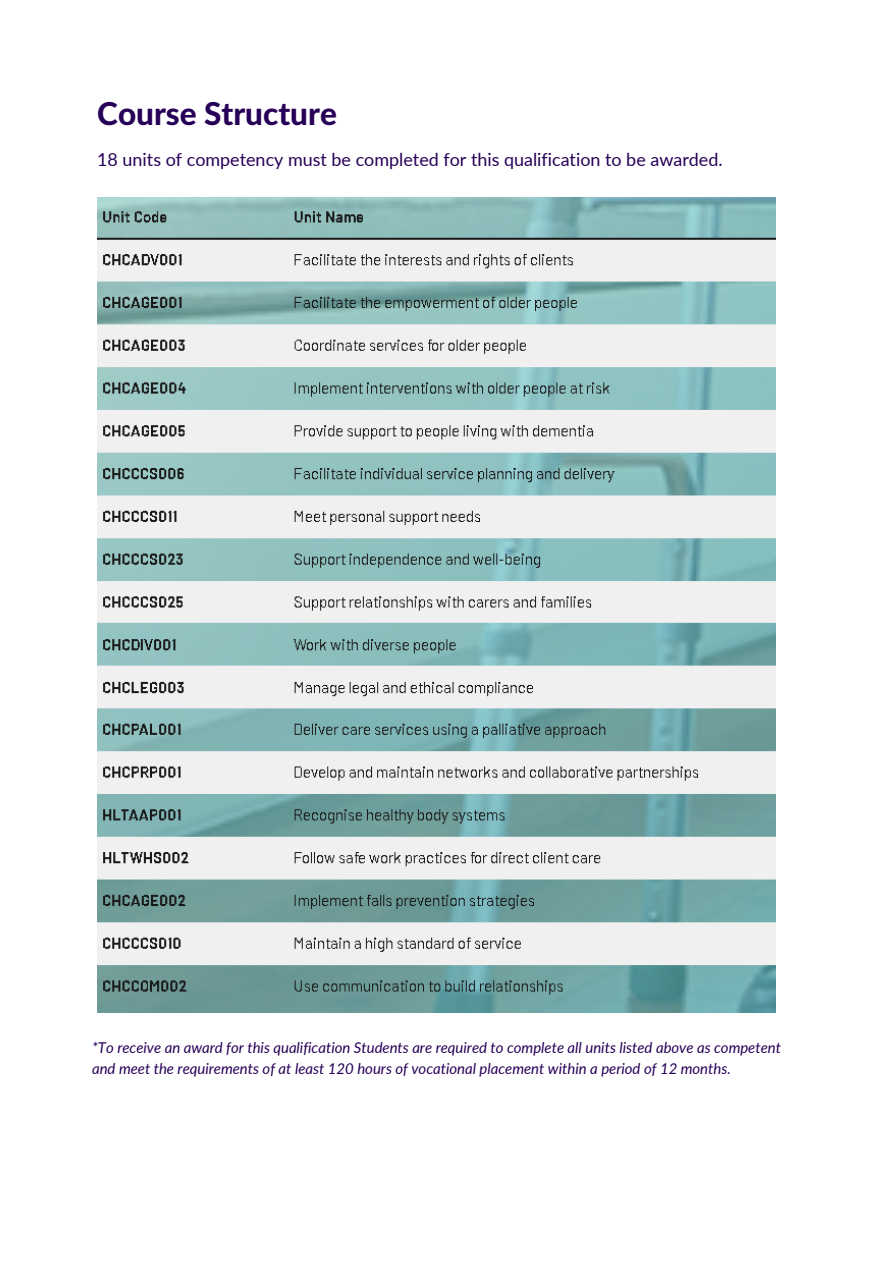
<style>
.page{position:relative;width:893px;height:1264px;background:#fff}
.page>*{position:absolute;margin:0;border:0;box-sizing:border-box;transform-origin:0 0}
.t1{font:800 31.5px "Lato Latin";color:#270157}
.t2{font:17.85px "Lato";color:#270157}
.t3{font:italic 15px/20.2px "Lato";color:#270157}
</style>
<div class="page">
<img style="left:97px;top:197px;width:678px;height:815px">
<p class="t1" style="left:97px;top:99px;width:241px">Course Structure</p>
<p class="t2" style="left:97px;top:148px;width:627px">18 units of competency must be completed for this qualification to be awarded.</p>
<p class="t3" style="left:92px;top:1037px;width:690px">*To receive an award for this qualification Students are required to complete all units listed above as competent and meet the requirements of at least 120 hours of vocational placement within a period of 12 months.</p>
</div>
